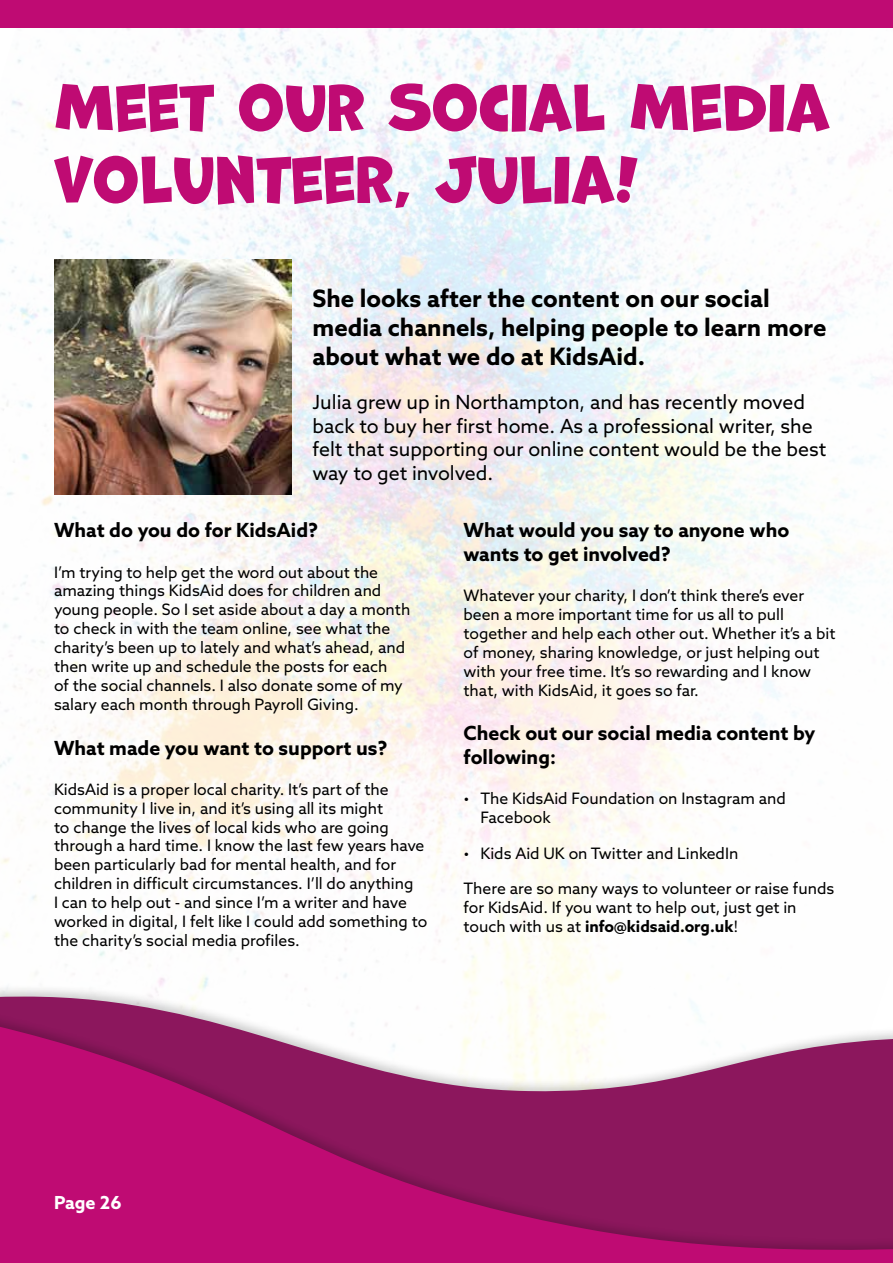
<style>
.page{position:relative;width:893px;height:1263px;background:#fff}
.page>*{position:absolute;margin:0;border:0;box-sizing:border-box;transform-origin:0 0}
.t1{font:60px/72px "Marvin";color:#bf0b73}
.t2{font:700 24px/28.8px "Azo Sans";color:#000}
.t3{font:19.5px/23.4px "Azo Sans";color:#000}
.t4{font:700 19.5px/23.4px "Azo Sans";color:#000}
.t5{font:700 18px "Azo Sans";color:#fff}
.t6{font:15.75px/18.9px "Azo Sans";color:#000}
.s1{font-weight:700}
</style>
<div class="page">
<img style="left:0;top:28px;width:893px;height:722px">
<img style="left:54px;top:259px;width:238px;height:235px">
<div style="left:0;top:0;width:893px;height:28px;background:#bf0b73"></div>
<svg style="left:0;top:750px;width:893px;height:513px"></svg>
<h1 class="t1" style="left:54px;top:73px;width:777px">MEET OUR SOCIAL MEDIA<br>VOLUNTEER, JULIA!</h1>
<h2 class="t2" style="left:313px;top:284px;width:515px">She looks after the content on our social media channels, helping people to learn more about what we do at KidsAid.</h2>
<p class="t3" style="left:313px;top:391px;width:515px">Julia grew up in Northampton, and has recently moved back to buy her first home. As a professional writer, she felt that supporting our online content would be the best way to get involved.</p>
<p class="t4" style="left:54px;top:518px;width:266px">What do you do for KidsAid?</p>
<p class="t6" style="left:54px;top:562px;width:358px">I’m trying to help get the word out about the amazing things KidsAid does for children and young people. So I set aside about a day a month to check in with the team online, see what the charity’s been up to lately and what’s ahead, and then write up and schedule the posts for each<br>of the social channels. I also donate some of my salary each month through Payroll Giving.</p>
<p class="t4" style="left:54px;top:735px;width:335px">What made you want to support us?</p>
<p class="t6" style="left:54px;top:779px;width:375px">KidsAid is a proper local charity. It’s part of the community I live in, and it’s using all its might<br>to change the lives of local kids who are going through a hard time. I know the last few years have been particularly bad for mental health, and for children in difficult circumstances. I’ll do anything<br>I can to help out - and since I’m a writer and have worked in digital, I felt like I could add something to the charity’s social media profiles.</p>
<p class="t4" style="left:463px;top:518px;width:327px">What would you say to anyone who wants to get involved?</p>
<p class="t6" style="left:463px;top:586px;width:373px">Whatever your charity, I don’t think there’s ever been a more important time for us all to pull together and help each other out. Whether it’s a bit of money, sharing knowledge, or just helping out with your free time. It’s so rewarding and I know that, with KidsAid, it goes so far.</p>
<p class="t4" style="left:463px;top:721px;width:353px">Check out our social media content by following:</p>
<p class="t6" style="left:480px;top:788px;width:307px;text-indent:-17px">• The KidsAid Foundation on Instagram and<br>Facebook</p>
<p class="t6" style="left:463px;top:843px;width:276px">• Kids Aid UK on Twitter and LinkedIn</p>
<p class="t6" style="left:463px;top:879px;width:372px">There are so many ways to volunteer or raise funds for KidsAid. If you want to help out, just get in touch with us at <span class="s1">info@kidsaid.org.uk</span>!</p>
<p class="t5" style="left:54px;top:1190px;width:69px">Page 26</p>
</div>
